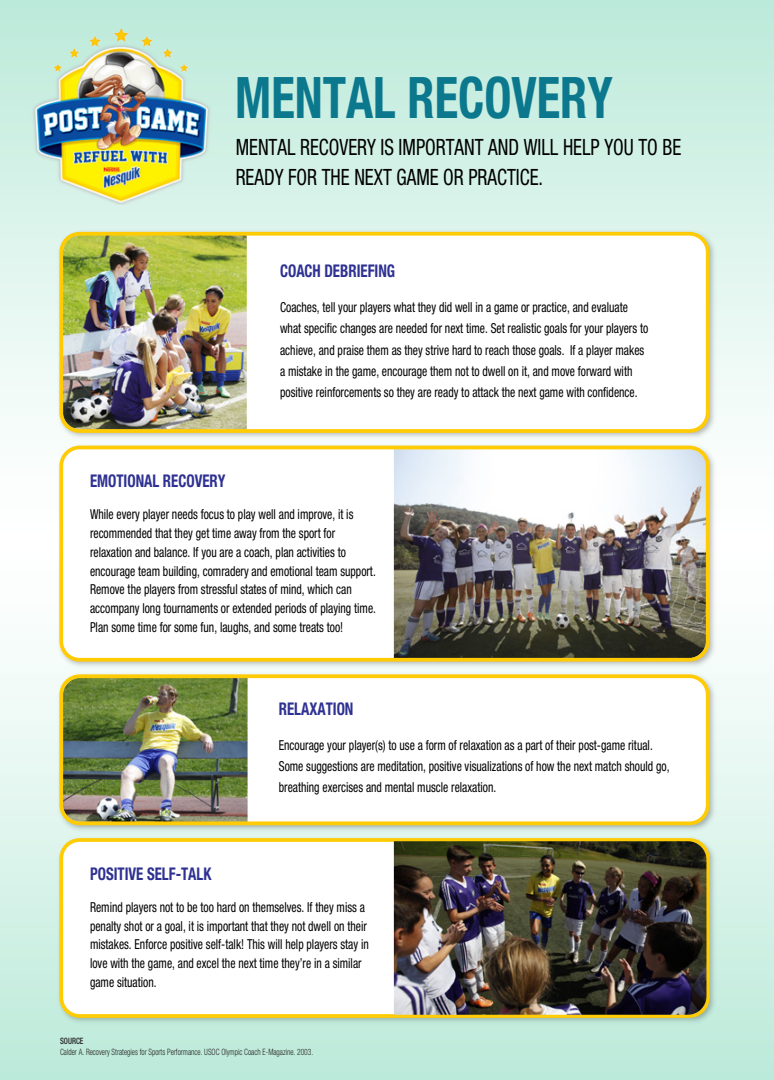
<style>
.page{position:relative;width:774px;height:1080px;background:#fff}
.page>*{position:absolute;margin:0;border:0;box-sizing:border-box;transform-origin:0 0}
.t1{font:700 condensed 57.38px "Helvetica Neue LT Std";color:#0c788d;scale:.85 1}
.t2{font:condensed 22.5px/30px "Helvetica Neue LT Std";color:#000;scale:.85 1}
.t3{font:700 condensed 17.5px "Helvetica Neue";color:#2e3191;scale:.85 1}
.t4{font:condensed 13.75px/18.8px "Helvetica Neue LT Std";color:#000;scale:.85 1}
.t5{font:300 condensed 8.75px "Helvetica Neue";color:#231f20;scale:.85 1}
.t6{font:500 condensed 8.75px "Helvetica Neue";color:#231f20;scale:.85 1}
</style>
<div class="page">
<img style="left:56px;top:228px;width:663px;height:442px">
<div style="left:61px;top:234px;width:647px;height:197px;background:#fff;border-radius:18px"></div>
<div style="left:61px;top:448px;width:647px;height:212px;background:#fff;border-radius:18px"></div>
<img style="left:62px;top:235px;width:185px;height:195px">
<img style="left:394px;top:449px;width:312px;height:209px">
<img style="left:56px;top:670px;width:663px;height:358px">
<div style="left:61px;top:676px;width:647px;height:147px;background:#fff;border-radius:18px"></div>
<div style="left:61px;top:840px;width:647px;height:176px;background:#fff;border-radius:18px"></div>
<div style="left:59px;top:838px;width:650px;height:180px;border:4px solid #ffcb05;border-radius:18px"></div>
<img style="left:394px;top:841px;width:312px;height:174px">
<img style="left:62px;top:678px;width:186px;height:144px">
<img style="left:27px;top:21px;width:188px;height:183px">
<div style="left:59px;top:232px;width:650px;height:201px;border:4px solid #ffcb05;border-radius:18px"></div>
<div style="left:59px;top:446px;width:650px;height:216px;border:4px solid #ffcb05;border-radius:18px"></div>
<div style="left:59px;top:674px;width:650px;height:151px;border:4px solid #ffcb05;border-radius:18px"></div>
<h1 class="t1" style="left:235px;top:63px;width:445px">MENTAL RECOVERY</h1>
<h2 class="t2" style="left:236px;top:132px;width:526px">MENTAL RECOVERY IS IMPORTANT AND WILL HELP YOU TO BE<br>READY FOR THE NEXT GAME OR PRACTICE.</h2>
<p class="t3" style="left:280px;top:261px;width:137px">COACH DEBRIEFING</p>
<p class="t4" style="left:280px;top:297px;width:434px;line-height:21.2px">Coaches, tell your players what they did well in a game or practice, and evaluate what specific changes are needed for next time. Set realistic goals for your players to achieve, and praise them as they strive hard to reach those goals. If a player makes a mistake in the game, encourage them not to dwell on it, and move forward with positive reinforcements so they are ready to attack the next game with confidence.</p>
<p class="t3" style="left:90px;top:470px;width:161px">EMOTIONAL RECOVERY</p>
<p class="t4" style="left:90px;top:505px;width:338px">While every player needs focus to play well and improve, it is recommended that they get time away from the sport for relaxation and balance. If you are a coach, plan activities to encourage team building, comradery and emotional team support.<br>Remove the players from stressful states of mind, which can accompany long tournaments or extended periods of playing time.<br>Plan some time for some fun, laughs, and some treats too!</p>
<p class="t3" style="left:279px;top:698px;width:89px">RELAXATION</p>
<p class="t4" style="left:279px;top:734px;width:461px;line-height:21.2px">Encourage your player(s) to use a form of relaxation as a part of their post-game ritual.<br>Some suggestions are meditation, positive visualizations of how the next match should go, breathing exercises and mental muscle relaxation.</p>
<p class="t3" style="left:90px;top:863px;width:144px">POSITIVE SELF-TALK</p>
<p class="t4" style="left:90px;top:898px;width:329px">Remind players not to be too hard on themselves. If they miss a penalty shot or a goal, it is important that they not dwell on their mistakes. Enforce positive self-talk! This will help players stay in love with the game, and excel the next time they’re in a similar game situation.</p>
<p class="t6" style="left:60px;top:1036px;width:29px">SOURCE</p>
<p class="t5" style="left:60px;top:1047px;width:299px">Calder A. Recovery Strategies for Sports Performance. USOC Olympic Coach E-Magazine. 2003.</p>
</div>
